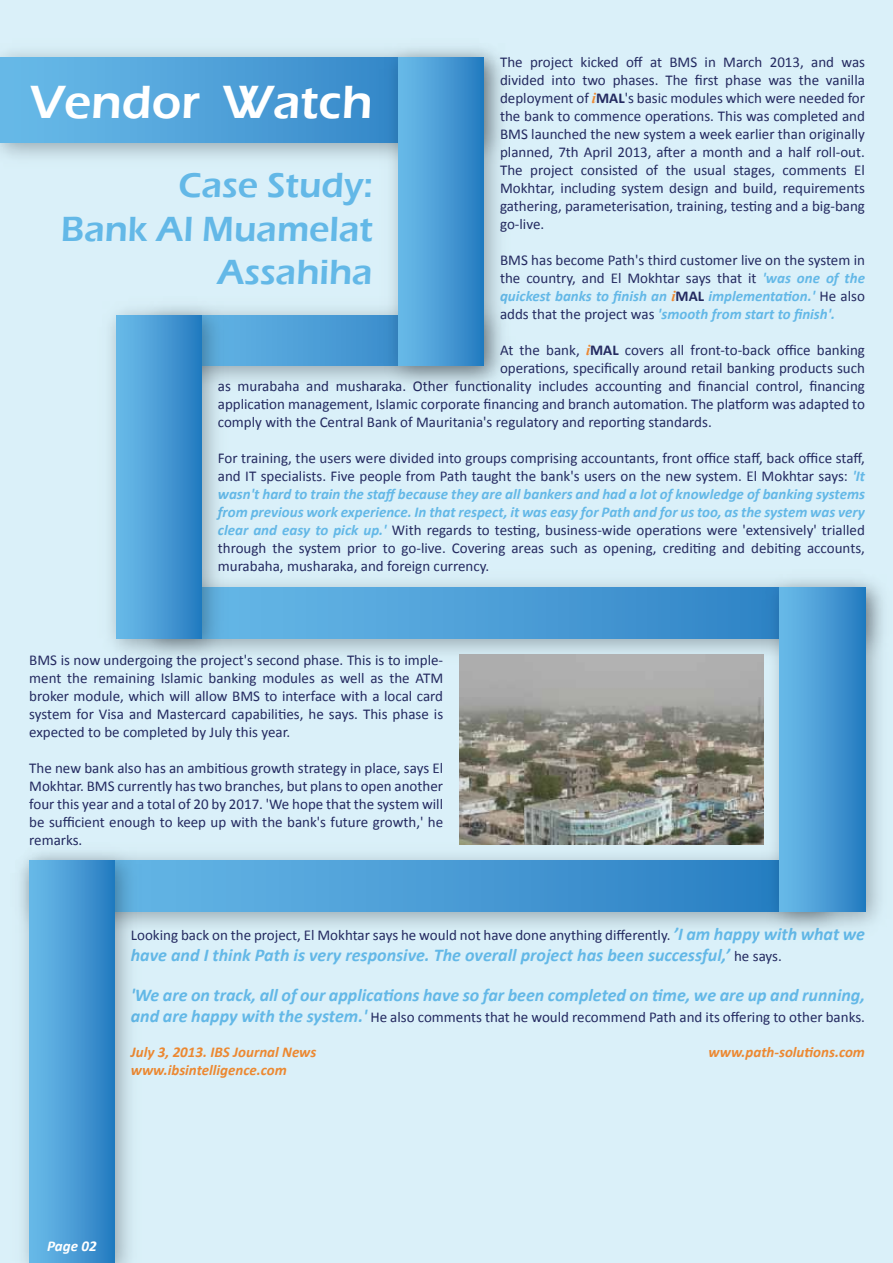
<style>
.page{position:relative;width:893px;height:1263px;background:#daf0f9}
.page>*{position:absolute;margin:0;border:0;box-sizing:border-box;transform-origin:0 0}
.t1{font:600 48px "Eras ITC";color:#fff}
.t2{font:600 36px/43.2px "Eras ITC";color:#63b8e7;text-align:right}
.t3{font:italic 700 18px/39.6px "Calibri";color:#63b8e7}
.t4{font:15px/18px "Calibri";color:#242a60;text-align:justify}
.t5{font:italic 700 15px "Calibri";color:#ec8831}
.t6{font:italic 700 15px "Calibri";color:#fff}
.s1{font-family:"Times New Roman";font-weight:700;font-style:italic;color:#ec8831}
.s2{font-weight:700}
.s3{font-weight:700;font-style:italic;color:#63b8e7}
.s4{font-weight:700;font-style:italic;font-size:18px;color:#63b8e7}
.s5{font-weight:400;font-style:normal;font-size:15px;color:#242a60}
</style>
<div class="page">
<img style="left:146px;top:844px;width:611px;height:83px">
<svg style="left:146px;top:861px;width:611px;height:50px;background:#489ad4"></svg>
<img style="left:233px;top:583px;width:524px;height:71px">
<svg style="left:233px;top:588px;width:524px;height:50px;background:#4c9ed6"></svg>
<svg style="left:233px;top:315px;width:143px;height:51px;background:#4e9fd8"></svg>
<img style="left:0;top:52px;width:376px;height:106px">
<svg style="left:0;top:57px;width:376px;height:85px;background:#52a3da"></svg>
<img style="left:459px;top:654px;width:298px;height:190px">
<img style="left:20px;top:852px;width:126px;height:411px">
<div style="left:29px;top:861px;width:85px;height:402px;background:linear-gradient(to right,#6dbdea,#277dc1)"></div>
<img style="left:111px;top:301px;width:122px;height:355px">
<div style="left:116px;top:315px;width:86px;height:323px;background:linear-gradient(to right,#6dbdeb,#277cc1)"></div>
<img style="left:757px;top:579px;width:126px;height:351px">
<div style="left:780px;top:588px;width:85px;height:323px;background:linear-gradient(to right,#6dbdea,#267cc1)"></div>
<img style="left:376px;top:48px;width:133px;height:341px">
<div style="left:398px;top:57px;width:86px;height:309px;background:linear-gradient(to right,#6ebdeb,#277dc1)"></div>
<p class="t4" style="left:500px;top:52px;width:366px">The project kicked off at BMS in March 2013, and was divided into two phases. The first phase was the vanilla deployment of <span class="s1">i</span><span class="s2">MAL</span>'s basic modules which were needed for the bank to commence operations. This was completed and BMS launched the new system a week earlier than originally planned, 7th April 2013, after a month and a half roll-out.<br>The project consisted of the usual stages, comments El Mokhtar, including system design and build, requirements gathering, parameterisation, training, testing and a big-bang go-live.</p>
<p class="t4" style="left:500px;top:250px;width:366px">BMS has become Path's third customer live on the system in the country, and El Mokhtar says that it <span class="s3">'was one of the quickest banks to finish an</span> <span class="s1">i</span><span class="s2">MAL</span> <span class="s3">implementation.'</span> He also adds that the project was <span class="s3">'smooth from start to finish'.</span></p>
<p class="t4" style="left:500px;top:340px;width:366px">At the bank, <span class="s1">i</span><span class="s2">MAL</span> covers all front-to-back office banking</p>
<p class="t4" style="left:500px;top:358px;width:366px">operations, specifically around retail banking products such</p>
<p class="t4" style="left:218px;top:376px;width:649px">as murabaha and musharaka. Other functionality includes accounting and financial control, financing</p>
<p class="t4" style="left:218px;top:394px;width:649px">application management, Islamic corporate financing and branch automation. The platform was adapted to</p>
<p class="t4" style="left:218px;top:412px;width:495px">comply with the Central Bank of Mauritania's regulatory and reporting standards.</p>
<p class="t4" style="left:218px;top:448px;width:649px">For training, the users were divided into groups comprising accountants, front office staff, back office staff, and IT specialists. Five people from Path taught the bank's users on the new system. El Mokhtar says: <span class="s3">'It wasn't hard to train the staff because they are all bankers and had a lot of knowledge of banking systems from previous work experience. In that respect, it was easy for Path and for us too, as the system was very clear and easy to pick up.'</span> With regards to testing, business-wide operations were 'extensively' trialled through the system prior to go-live. Covering areas such as opening, crediting and debiting accounts, murabaha, musharaka, and foreign currency.</p>
<h1 class="t1" style="left:30px;top:75px;width:344px">Vendor Watch</h1>
<h2 class="t2" style="left:61px;top:164px;width:313px">Case Study:<br>Bank Al Muamelat<br>Assahiha</h2>
<p class="t4" style="left:29px;top:650px;width:415px">BMS is now undergoing the project's second phase. This is to imple&shy;ment the remaining Islamic banking modules as well as the ATM broker module, which will allow BMS to interface with a local card system for Visa and Mastercard capabilities, he says. This phase is expected to be completed by July this year.</p>
<p class="t4" style="left:29px;top:758px;width:415px">The new bank also has an ambitious growth strategy in place, says El Mokhtar. BMS currently has two branches, but plans to open another four this year and a total of 20 by 2017. 'We hope that the system will be sufficient enough to keep up with the bank's future growth,' he remarks.</p>
<p class="t4" style="left:131px;top:925px;width:736px">Looking back on the project, El Mokhtar says he would not have done anything differently. <span class="s4">’I am happy with what we</span></p>
<p class="t3" style="left:131px;top:934px;width:736px">have and I think Path is very responsive. The overall project has been successful,’ <span class="s5">he says.<br></span>'We are on track, all of our applications have so far been completed on time, we are up and running,</p>
<p class="t4" style="left:131px;top:1008px;width:736px"><span class="s4">and are happy with the system.'</span> He also comments that he would recommend Path and its offering to other banks.</p>
<p class="t5" style="left:131px;top:1042px;width:187px">July 3, 2013. IBS Journal News</p>
<p class="t5" style="left:708px;top:1042px;width:158px">www.path-solutions.com</p>
<p class="t5" style="left:131px;top:1060px;width:158px">www.ibsintelligence.com</p>
<p class="t6" style="left:47px;top:1236px;width:51px">Page 02</p>
</div>
